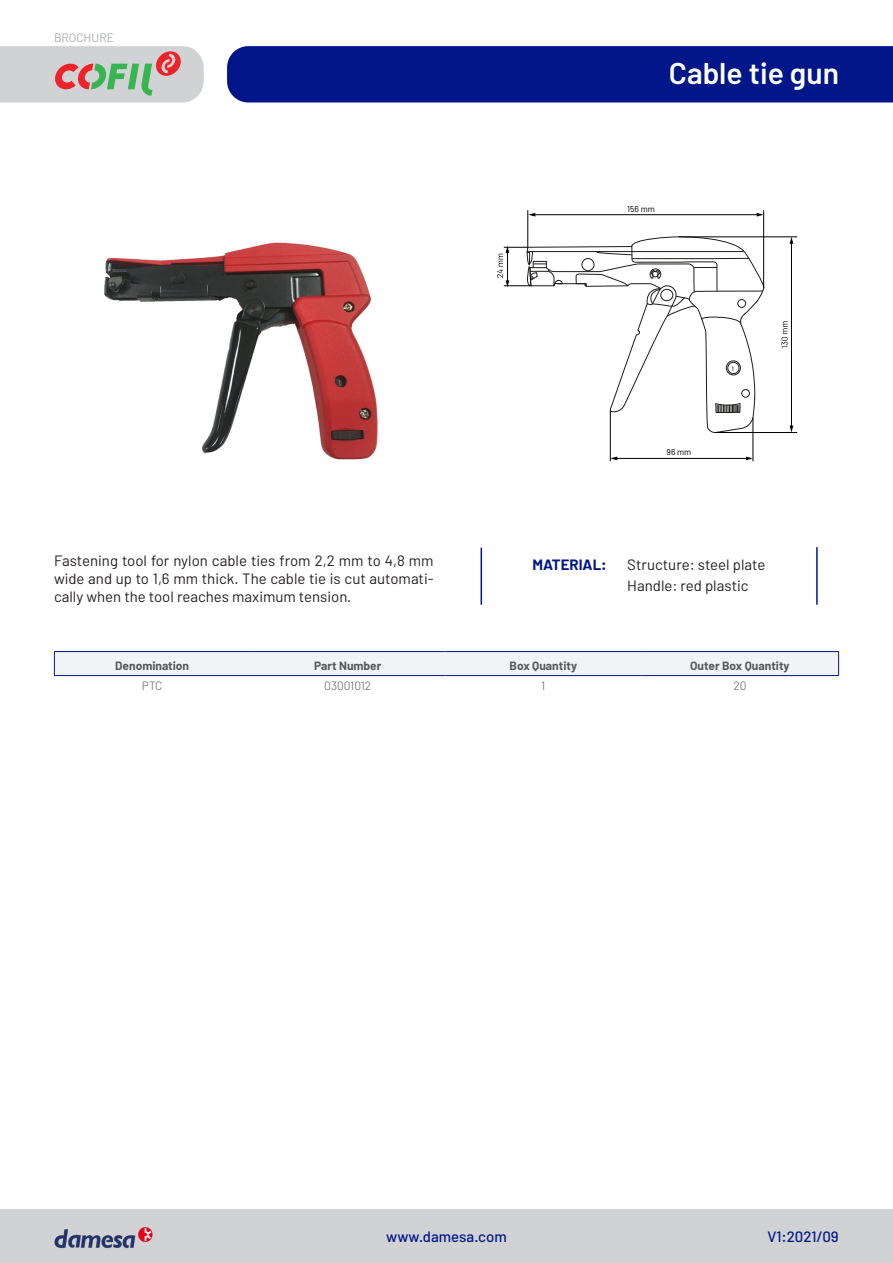
<style>
.page{position:relative;width:893px;height:1263px;background:#fff}
.page>*{position:absolute;margin:0;border:0;box-sizing:border-box;transform-origin:0 0}
.t1{font:600 30px "Barlow";color:#fff}
.t2{font:15px/18px "Barlow";color:#231f20;text-align:justify}
.t3{font:500 15px "Barlow";color:#001689}
.t4{font:700 15px "Barlow";color:#001689}
.t5{font:700 12px "Barlow";color:#57585a}
.t6{font:300 12px "Barlow";color:#57585a}
.t7{font:300 12px "Barlow";color:#939598}
.t8{font:8.55px "Barlow";color:#000}
.t9{font:6.9px "Myriad Pro";color:#1d1d1b}
</style>
<div class="page">
<svg style="left:54px;top:651px;width:785px;height:24px"></svg>
<hr style="left:54px;top:675px;width:196px;height:1px;background:#001689">
<hr style="left:250px;top:675px;width:196px;height:1px;background:#001689">
<hr style="left:446px;top:675px;width:195px;height:1px;background:#001689">
<hr style="left:641px;top:675px;width:198px;height:1px;background:#001689">
<div style="left:0;top:1209px;width:893px;height:54px;background:#d1d2d4"></div>
<div style="left:227px;top:46px;width:666px;height:56px;background:#001689"></div>
<img style="left:54px;top:1224px;width:99px;height:27px">
<svg style="left:0;top:46px;width:204px;height:56px;background:#c8c3bd"></svg>
<hr style="left:481px;top:548px;width:1px;height:57px;background:#001689">
<hr style="left:816px;top:547px;width:2px;height:58px;background:#001689">
<img style="left:104px;top:242px;width:274px;height:218px">
<svg style="left:781px;top:321px;width:7px;height:27px"></svg>
<hr style="left:610px;top:411px;width:1px;height:50px;background:#000">
<hr style="left:753px;top:418px;width:1px;height:43px;background:#000">
<hr style="left:616px;top:458px;width:131px;height:1px;background:#000">
<svg style="left:610px;top:456px;width:7px;height:4px"></svg>
<svg style="left:746px;top:456px;width:7px;height:4px"></svg>
<hr style="left:679px;top:236px;width:118px;height:1px;background:#000">
<hr style="left:715px;top:432px;width:82px;height:1px;background:#000">
<hr style="left:791px;top:242px;width:1px;height:185px;background:#000">
<svg style="left:790px;top:237px;width:3px;height:7px"></svg>
<svg style="left:790px;top:425px;width:3px;height:7px"></svg>
<hr style="left:527px;top:210px;width:1px;height:37px;background:#000">
<hr style="left:763px;top:210px;width:1px;height:78px;background:#000">
<hr style="left:534px;top:214px;width:224px;height:1px;background:#000">
<svg style="left:528px;top:213px;width:7px;height:4px"></svg>
<svg style="left:757px;top:213px;width:7px;height:4px"></svg>
<svg style="left:497px;top:236px;width:268px;height:197px"></svg>
<p class="t7" style="left:54px;top:30px;width:62px">BROCHURE</p>
<p class="t1" style="left:669px;top:55px;width:172px">Cable tie gun</p>
<p class="t8" style="left:627px;top:203px;width:29px">156 mm</p>
<p class="t8" style="left:667px;top:446px;width:26px">96 mm</p>
<p class="t9" style="left:731px;top:364px;width:5px">1</p>
<p class="t2" style="left:54px;top:551px;width:381px">Fastening tool for nylon cable ties from 2,2 mm to 4,8 mm wide and up to 1,6 mm thick. The cable tie is cut automati&shy;cally when the tool reaches maximum tension.</p>
<p class="t4" style="left:532px;top:555px;width:76px">MATERIAL:</p>
<p class="t2" style="left:627px;top:555px;width:140px">Structure: steel plate</p>
<p class="t2" style="left:627px;top:576px;width:123px">Handle: red plastic</p>
<p class="t5" style="left:115px;top:658px;width:76px">Denomination</p>
<p class="t5" style="left:314px;top:658px;width:69px">Part Number</p>
<p class="t5" style="left:510px;top:658px;width:69px">Box Quantity</p>
<p class="t5" style="left:690px;top:658px;width:101px">Outer Box Quantity</p>
<p class="t6" style="left:142px;top:678px;width:22px">PTC</p>
<p class="t6" style="left:324px;top:678px;width:49px">03001012</p>
<p class="t6" style="left:541px;top:678px;width:6px">1</p>
<p class="t6" style="left:733px;top:678px;width:15px">20</p>
<p class="t3" style="left:386px;top:1228px;width:122px">www.damesa.com</p>
<p class="t3" style="left:767px;top:1228px;width:73px">V1:2021/09</p>
</div>
